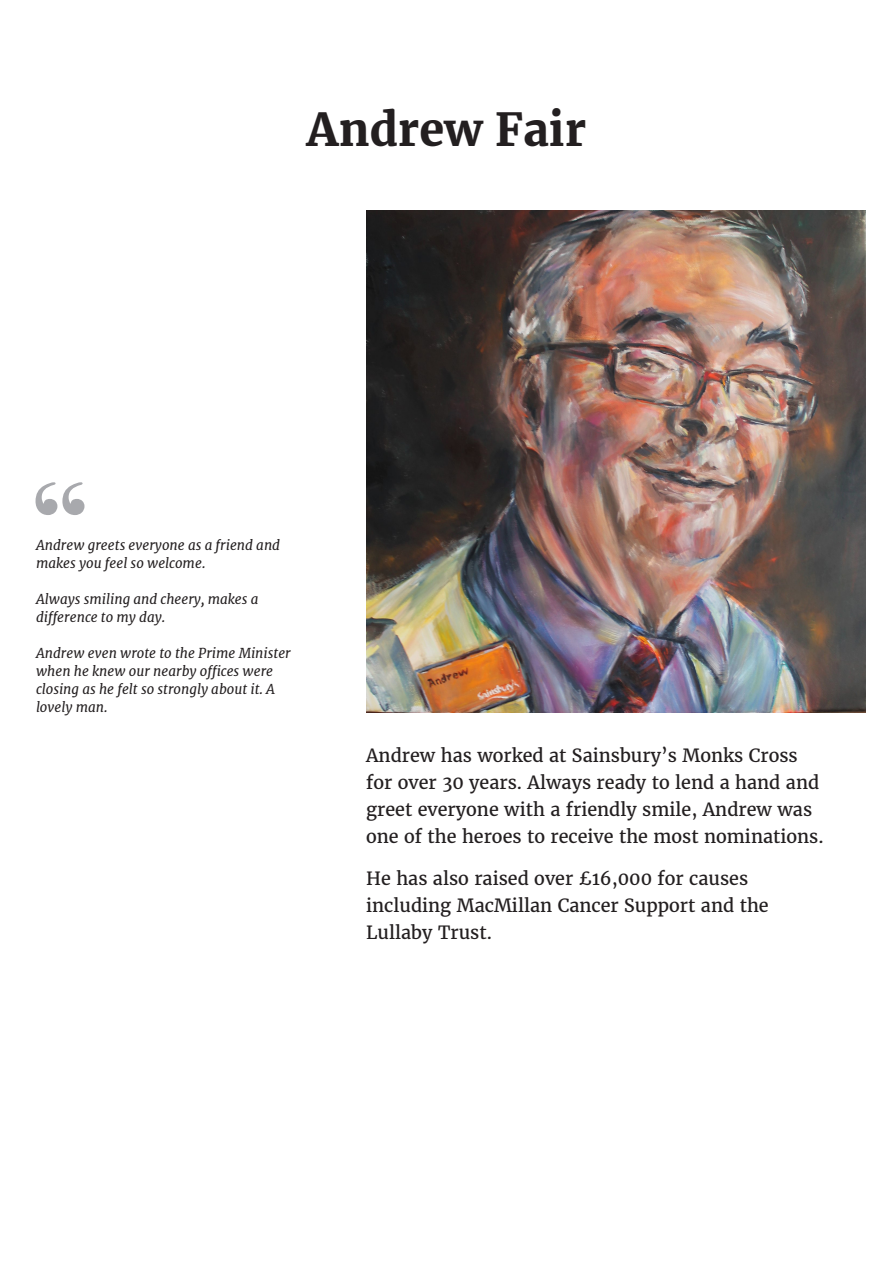
<style>
.page{position:relative;width:893px;height:1263px;background:#fff}
.page>*{position:absolute;margin:0;border:0;box-sizing:border-box;transform-origin:0 0}
.t1{font:147px "Bodoni Svty Two ITCTT";color:#a8a9ad}
.t2{font:700 45px "Merriweather";color:#231f20}
.t3{font:18px/27px "Merriweather";color:#231f20}
.t4{font:italic 13.5px/18px "Merriweather";color:#231f20}
</style>
<div class="page">
<img style="left:366px;top:210px;width:500px;height:502px">
<h2 class="t2" style="left:307px;top:99px;width:281px">Andrew Fair</h2>
<h1 class="t1" style="left:27px;top:416px;width:67px">“</h1>
<p class="t4" style="left:36px;top:536px;width:246px">Andrew greets everyone as a friend and makes you feel so welcome.</p>
<p class="t4" style="left:36px;top:590px;width:224px">Always smiling and cheery, makes a difference to my day.</p>
<p class="t4" style="left:36px;top:644px;width:256px">Andrew even wrote to the Prime Minister when he knew our nearby offices were closing as he felt so strongly about it. A lovely man.</p>
<p class="t3" style="left:366px;top:741px;width:459px">Andrew has worked at Sainsbury’s Monks Cross for over 30 years. Always ready to lend a hand and greet everyone with a friendly smile, Andrew was one of the heroes to receive the most nominations.</p>
<p class="t3" style="left:366px;top:864px;width:404px">He has also raised over £16,000 for causes including MacMillan Cancer Support and the<br>Lullaby Trust.</p>
</div>
